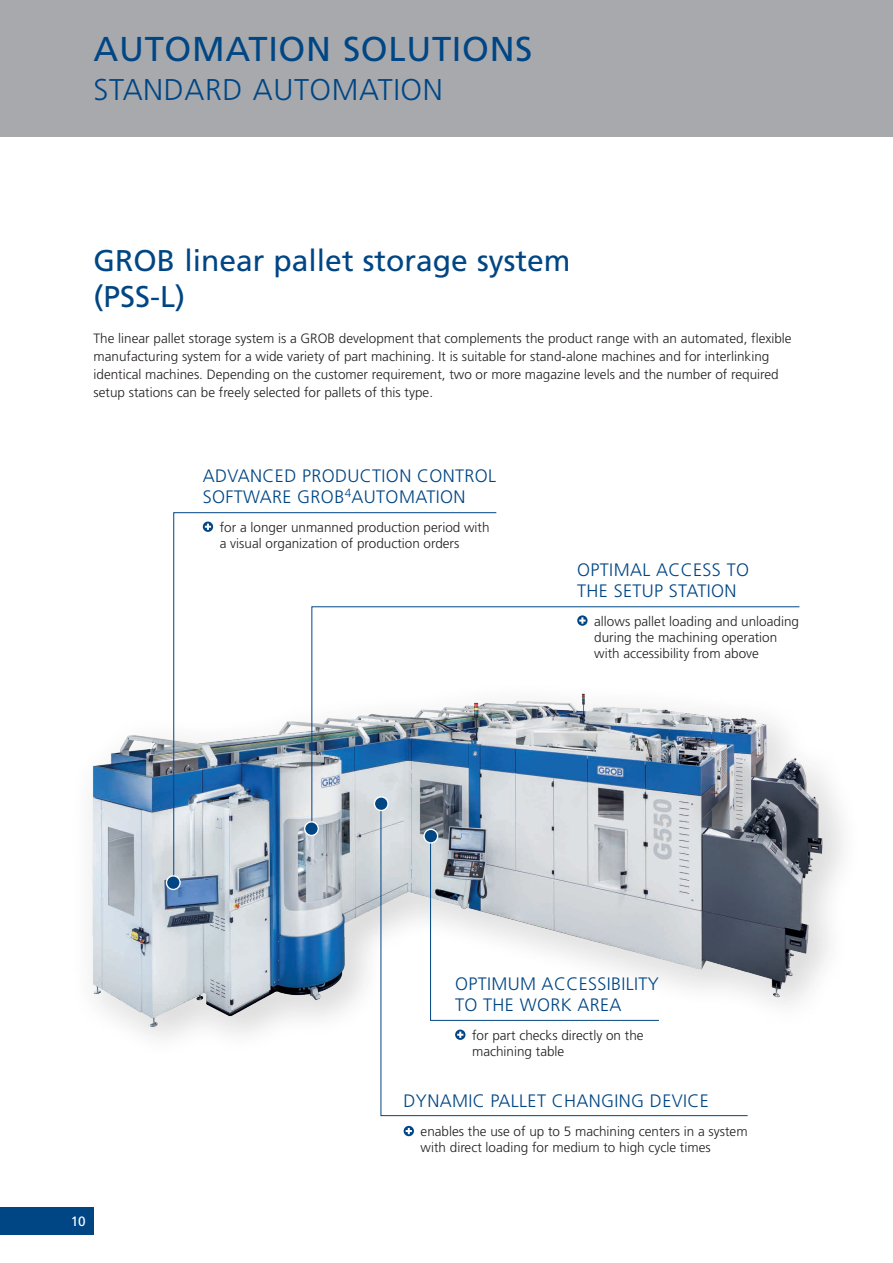
<style>
.page{position:relative;width:893px;height:1263px;background:#fff}
.page>*{position:absolute;margin:0;border:0;box-sizing:border-box;transform-origin:0 0}
._01_Head_Balken_blau{font:34.5px "Frutiger LT Pro";letter-spacing:.02em;color:#004684}
._02a_Subhead_Blau{font:30px "Frutiger LT Pro";color:#004684}
._01_Head_Balken_blau-2{font:300 30px "Frutiger LT Pro";letter-spacing:.02em;color:#004684}
._03b_Grundtext_Versa{font:300 18px/20.9px "Frutiger LT Pro";letter-spacing:.02em;color:#004684}
._04a_Grundtext{font:300 13.5px/18px "Frutiger LT Pro";color:#231f20}
._03b_Grundtext_Versa-2{font:300 13.5px/16.2px "Frutiger LT Pro";color:#231f20}
.t1{font:13.5px "Frutiger LT Pro";color:#fff}
</style>
<div class="page">
<div style="left:0;top:1207px;width:94px;height:27px;background:#004684"></div>
<div style="left:0;top:0;width:893px;height:136px;background:#a8a9ad"></div>
<img style="left:92px;top:735px;width:751px;height:303px">
<svg style="left:404px;top:1126px;width:10px;height:10px"></svg>
<svg style="left:497px;top:606px;width:303px;height:223px"></svg>
<svg style="left:173px;top:512px;width:324px;height:373px"></svg>
<div style="left:166px;top:876px;width:14px;height:13px;background:#004684;border-radius:50%"></div>
<div style="left:166px;top:875px;width:15px;height:15px;border:1px solid #fff;border-radius:50%"></div>
<svg style="left:380px;top:803px;width:368px;height:313px"></svg>
<div style="left:374px;top:797px;width:14px;height:13px;background:#004684;border-radius:50%"></div>
<div style="left:374px;top:796px;width:15px;height:15px;border:1px solid #fff;border-radius:50%"></div>
<svg style="left:430px;top:835px;width:230px;height:186px"></svg>
<div style="left:424px;top:829px;width:14px;height:14px;background:#004684;border-radius:50%"></div>
<div style="left:423px;top:829px;width:15px;height:14px;border:1px solid #fff;border-radius:50%"></div>
<p class="_01_Head_Balken_blau" style="left:94px;top:29px;width:440px">AUTOMATION SOLUTIONS</p>
<p class="_01_Head_Balken_blau-2" style="left:94px;top:73px;width:351px">STANDARD AUTOMATION</p>
<p class="_02a_Subhead_Blau" style="left:94px;top:243px;width:478px">GROB linear pallet storage system</p>
<p class="_02a_Subhead_Blau" style="left:94px;top:279px;width:93px">(PSS-L)</p>
<p class="_04a_Grundtext" style="left:94px;top:329px;width:700px">The linear pallet storage system is a GROB development that complements the product range with an automated, flexible manufacturing system for a wide variety of part machining. It is suitable for stand-alone machines and for interlinking identical machines. Depending on the customer requirement, two or more magazine levels and the number of required setup stations can be freely selected for pallets of this type.</p>
<p class="_03b_Grundtext_Versa" style="left:203px;top:466px;width:295px">ADVANCED PRODUCTION CONTROL<br>SOFTWARE GROB<sup>4</sup>AUTOMATION</p>
<p class="_03b_Grundtext_Versa-2" style="left:220px;top:519px;width:271px">for a longer unmanned production period with a visual organization of production orders</p>
<p class="_03b_Grundtext_Versa" style="left:577px;top:559px;width:173px">OPTIMAL ACCESS TO<br>THE SETUP STATION</p>
<p class="_03b_Grundtext_Versa-2" style="left:594px;top:613px;width:206px">allows pallet loading and unloading during the machining operation with accessibility from above</p>
<p class="t1" style="left:71px;top:1213px;width:17px">10</p>
<p class="_03b_Grundtext_Versa" style="left:455px;top:973px;width:205px">OPTIMUM ACCESSIBILITY<br>TO THE WORK AREA</p>
<p class="_03b_Grundtext_Versa-2" style="left:472px;top:1027px;width:173px">for part checks directly on the machining table</p>
<p class="_03b_Grundtext_Versa" style="left:404px;top:1091px;width:307px">DYNAMIC PALLET CHANGING DEVICE</p>
<p class="_03b_Grundtext_Versa-2" style="left:421px;top:1123px;width:328px">enables the use of up to 5 machining centers in a system with direct loading for medium to high cycle times</p>
</div>
